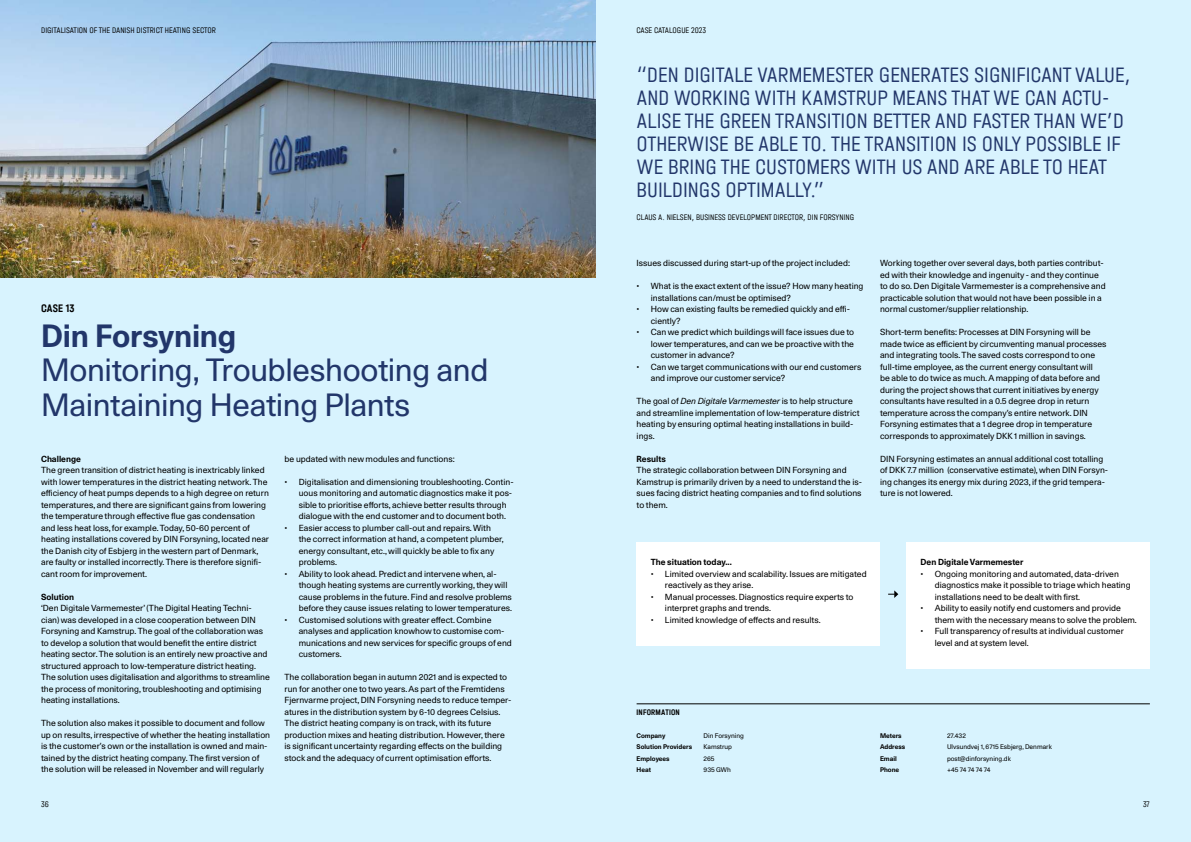
<style>
.page{position:relative;width:1191px;height:842px;background:#fff}
.page>*{position:absolute;margin:0;border:0;box-sizing:border-box;transform-origin:0 0}
.t1{font:31px/34.5px "Unica 77 LL";letter-spacing:-.015em;color:#22366a}
.t2{font:700 31px "Unica 77 LL";letter-spacing:-.01em;color:#22366a}
.t3{font:300 22px/23px "Halvar Eng";color:#22366a}
.t4{font:500 11.5px "Halvar Eng";letter-spacing:.01em;color:#000}
.t5{font:8.5px/11.5px "Unica 77 LL";color:#000}
.t6{font:300 8.5px "Halvar Eng";color:#000}
.t7{font:700 8.5px "Unica 77 LL";color:#000}
.t8{font:500 8.5px "Halvar Eng";letter-spacing:.015em;color:#000}
.t9{font:6.5px/11.5px "Unica 77 LL";color:#000}
.t10{font:700 6.5px/11.5px "Unica 77 LL";color:#000}
.s1{font-style:italic}
</style>
<div class="page">
<div style="left:0;top:0;width:595px;height:842px;background:#d8f3fe"></div>
<div style="left:595px;top:0;width:596px;height:842px;background:#d8f3fe"></div>
<img style="left:0;top:0;width:595px;height:278px">
<hr style="left:636px;top:703px;width:513px;height:1px;background:#000">
<div style="left:906px;top:542px;width:243px;height:127px;background:#fff"></div>
<div style="left:636px;top:542px;width:244px;height:104px;background:#fff"></div>
<svg style="left:888px;top:590px;width:10px;height:8px"></svg>
<p class="t6" style="left:41px;top:25px;width:176px">DIGITALISATION OF THE DANISH DISTRICT HEATING SECTOR</p>
<p class="t6" style="left:636px;top:25px;width:71px">CASE CATALOGUE 2023</p>
<p class="t3" style="left:636px;top:63px;width:496px">“DEN DIGITALE VARMEMESTER GENERATES SIGNIFICANT VALUE, AND WORKING WITH KAMSTRUP MEANS THAT WE CAN ACTU-ALISE THE GREEN TRANSITION BETTER AND FASTER THAN WE’D OTHERWISE BE ABLE TO. THE TRANSITION IS ONLY POSSIBLE IF WE BRING THE CUSTOMERS WITH US AND ARE ABLE TO HEAT BUILDINGS OPTIMALLY.”</p>
<p class="t6" style="left:636px;top:213px;width:219px">CLAUS A. NIELSEN, BUSINESS DEVELOPMENT DIRECTOR, DIN FORSYNING</p>
<h3 class="t4" style="left:41px;top:302px;width:35px">CASE 13</h3>
<h1 class="t2" style="left:41px;top:314px;width:197px">Din Forsyning</h1>
<h1 class="t1" style="left:41px;top:352px;width:449px">Monitoring, Troubleshooting and<br>Maintaining Heating Plants</h1>
<p class="t7" style="left:41px;top:453px;width:41px">Challenge</p>
<p class="t5" style="left:41px;top:464px;width:229px">The green transition of district heating is inextricably linked with lower temperatures in the district heating network. The efficiency of heat pumps depends to a high degree on return temperatures, and there are significant gains from lowering the temperature through effective flue gas condensation and less heat loss, for example. Today, 50-60 percent of heating installations covered by DIN Forsyning, located near the Danish city of Esbjerg in the western part of Denmark, are faulty or installed incorrectly. There is therefore signifi&shy;cant room for improvement.</p>
<p class="t7" style="left:41px;top:591px;width:34px">Solution</p>
<p class="t5" style="left:41px;top:602px;width:230px">‘Den Digitale Varmemester’ (The Digital Heating Techni&shy;cian) was developed in a close cooperation between DIN Forsyning and Kamstrup. The goal of the collaboration was to develop a solution that would benefit the entire district heating sector. The solution is an entirely new proactive and structured approach to low-temperature district heating.<br>The solution uses digitalisation and algorithms to streamline the process of monitoring, troubleshooting and optimising heating installations.</p>
<p class="t5" style="left:41px;top:717px;width:230px">The solution also makes it possible to document and follow up on results, irrespective of whether the heating installation is the customer’s own or the installation is owned and main&shy;tained by the district heating company. The first version of the solution will be released in November and will regularly</p>
<p class="t5" style="left:284px;top:453px;width:172px">be updated with new modules and functions:</p>
<p class="t5" style="left:299px;top:476px;width:216px;text-indent:-14px">• Digitalisation and dimensioning troubleshooting. Contin&shy;uous monitoring and automatic diagnostics make it pos&shy;sible to prioritise efforts, achieve better results through dialogue with the end customer and to document both.</p>
<p class="t5" style="left:299px;top:522px;width:207px;text-indent:-14px">• Easier access to plumber call-out and repairs. With the correct information at hand, a competent plumber, energy consultant, etc., will quickly be able to fix any problems.</p>
<p class="t5" style="left:299px;top:568px;width:215px;text-indent:-14px">• Ability to look ahead. Predict and intervene when, al&shy;though heating systems are currently working, they will cause problems in the future. Find and resolve problems before they cause issues relating to lower temperatures.</p>
<p class="t5" style="left:299px;top:614px;width:215px;text-indent:-14px">• Customised solutions with greater effect. Combine analyses and application knowhow to customise com&shy;munications and new services for specific groups of end customers.</p>
<p class="t5" style="left:284px;top:671px;width:228px">The collaboration began in autumn 2021 and is expected to run for another one to two years. As part of the Fremtidens Fjernvarme project, DIN Forsyning needs to reduce temper&shy;atures in the distribution system by 6-10 degrees Celsius.<br>The district heating company is on track, with its future production mixes and heating distribution. However, there is significant uncertainty regarding effects on the building stock and the adequacy of current optimisation efforts.</p>
<p class="t5" style="left:636px;top:257px;width:215px">Issues discussed during start-up of the project included:</p>
<p class="t5" style="left:651px;top:280px;width:214px;text-indent:-14px">• What is the exact extent of the issue? How many heating installations can/must be optimised?</p>
<p class="t5" style="left:651px;top:303px;width:201px;text-indent:-14px">• How can existing faults be remedied quickly and effi&shy;ciently?</p>
<p class="t5" style="left:651px;top:326px;width:205px;text-align:justify;text-indent:-14px">• Can we predict which buildings will face issues due to lower temperatures, and can we be proactive with the customer in advance?</p>
<p class="t5" style="left:651px;top:361px;width:212px;text-indent:-14px">• Can we target communications with our end customers and improve our customer service?</p>
<p class="t5" style="left:636px;top:395px;width:224px">The goal of <span class="s1">Den Digitale Varmemester</span> is to help structure and streamline implementation of low-temperature district heating by ensuring optimal heating installations in build&shy;ings.</p>
<p class="t7" style="left:636px;top:453px;width:31px">Results</p>
<p class="t5" style="left:636px;top:464px;width:227px">The strategic collaboration between DIN Forsyning and Kamstrup is primarily driven by a need to understand the is&shy;sues facing district heating companies and to find solutions to them.</p>
<p class="t5" style="left:880px;top:257px;width:227px">Working together over several days, both parties contribut&shy;ed with their knowledge and ingenuity - and they continue to do so. Den Digitale Varmemester is a comprehensive and practicable solution that would not have been possible in a normal customer/supplier relationship.</p>
<p class="t5" style="left:880px;top:326px;width:228px">Short-term benefits: Processes at DIN Forsyning will be made twice as efficient by circumventing manual processes and integrating tools. The saved costs correspond to one full-time employee, as the current energy consultant will<br>be able to do twice as much. A mapping of data before and during the project shows that current initiatives by energy consultants have resulted in a 0.5 degree drop in return temperature across the company’s entire network. DIN Forsyning estimates that a 1 degree drop in temperature corresponds to approximately DKK 1 million in savings.</p>
<p class="t5" style="left:880px;top:453px;width:230px">DIN Forsyning estimates an annual additional cost totalling of DKK 7.7 million (conservative estimate), when DIN Forsyn&shy;ing changes its energy mix during 2023, if the grid tempera&shy;ture is not lowered.</p>
<p class="t7" style="left:651px;top:556px;width:82px">The situation today...</p>
<p class="t5" style="left:665px;top:568px;width:203px;text-indent:-14px">• Limited overview and scalability. Issues are mitigated reactively as they arise.</p>
<p class="t5" style="left:665px;top:591px;width:190px;text-indent:-14px">• Manual processes. Diagnostics require experts to interpret graphs and trends.</p>
<p class="t5" style="left:651px;top:614px;width:171px">• Limited knowledge of effects and results.</p>
<p class="t7" style="left:920px;top:556px;width:104px">Den Digitale Varmemester</p>
<p class="t5" style="left:934px;top:568px;width:197px;text-indent:-14px">• Ongoing monitoring and automated, data-driven diagnostics make it possible to triage which heating installations need to be dealt with first.</p>
<p class="t5" style="left:934px;top:602px;width:204px;text-indent:-14px">• Ability to easily notify end customers and provide them with the necessary means to solve the problem.</p>
<p class="t5" style="left:934px;top:625px;width:191px;text-indent:-14px">• Full transparency of results at individual customer level and at system level.</p>
<p class="t8" style="left:636px;top:707px;width:45px">INFORMATION</p>
<p class="t10" style="left:636px;top:730px;width:57px">Company<br>Solution Providers<br>Employees<br>Heat</p>
<p class="t10" style="left:880px;top:730px;width:27px">Meters<br>Address<br>Email<br>Phone</p>
<p class="t9" style="left:703px;top:730px;width:42px">Din Forsyning<br>Kamstrup<br>265<br>935 GWh</p>
<p class="t9" style="left:947px;top:730px;width:106px">27.432<br>Ulvsundvej 1, 6715 Esbjerg, Denmark post@dinforsyning.dk<br>+45 74 74 74 74</p>
<p class="t6" style="left:41px;top:799px;width:9px">36</p>
<p class="t6" style="left:1143px;top:799px;width:8px">37</p>
</div>
